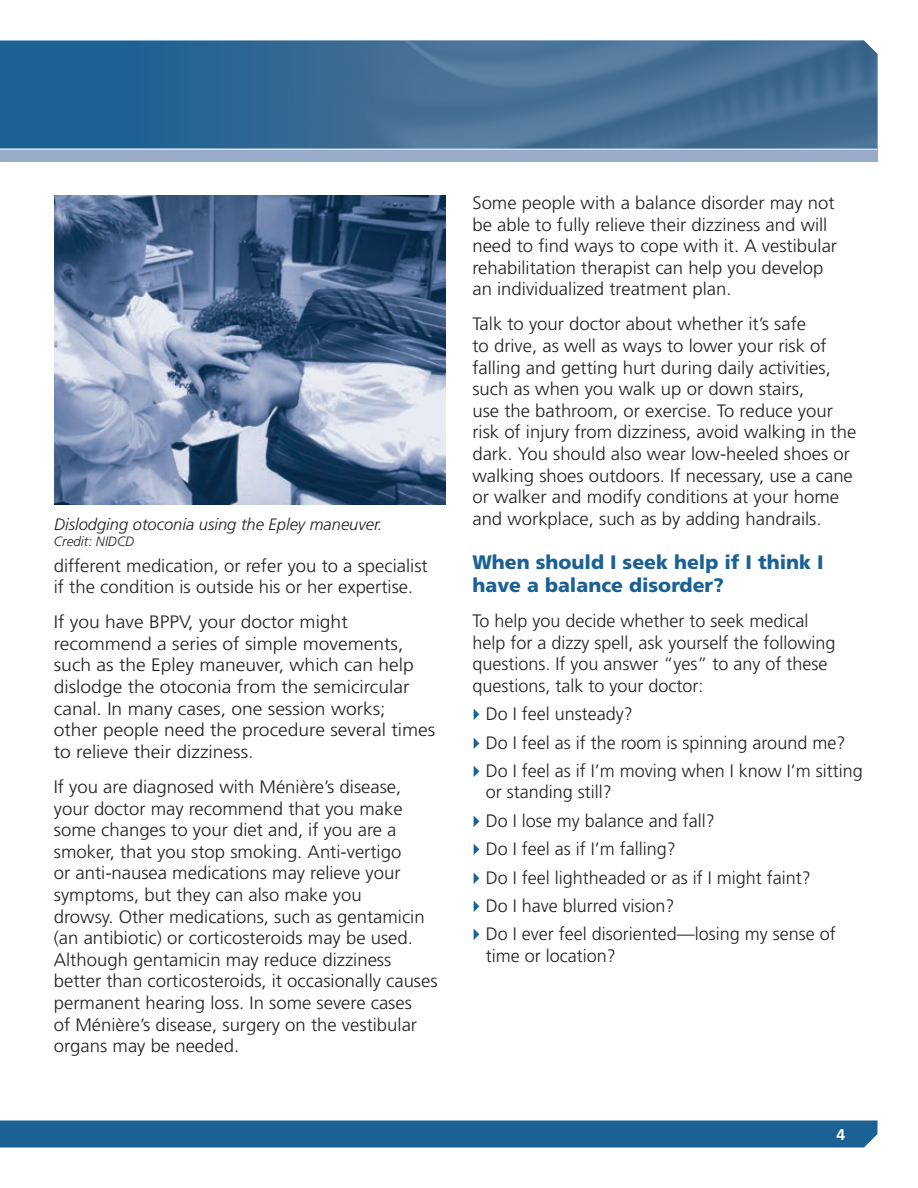
<style>
.page{position:relative;width:918px;height:1188px;background:#fff}
.page>*{position:absolute;margin:0;border:0;box-sizing:border-box;transform-origin:0 0}
.t1{font:900 19.5px/23.4px "Frutiger LT Std";color:#1b6194}
.t2{font:300 18px/21.6px "Frutiger LT Std";color:#231f20}
.t3{font:300 18px/21.6px "Frutiger LT Std";color:#231f20;scale:1.07 1}
.t4{font:italic 300 16.5px "Frutiger LT Std";color:#231f20}
.t5{font:700 15.75px "Frutiger LT Std";color:#fff}
.t6{font:italic 300 13.5px "Frutiger LT Std";color:#231f20}
</style>
<div class="page">
<svg style="left:0;top:1120px;width:878px;height:28px;background:#236798"></svg>
<img style="left:54px;top:195px;width:391px;height:309px">
<div style="left:0;top:148px;width:878px;height:14px;background:#98acc9"></div>
<hr style="left:0;top:147px;width:878px;height:3px;background:#fff">
<div style="left:0;top:40px;width:121px;height:108px;background:#1b6194"></div>
<img style="left:121px;top:40px;width:757px;height:108px">
<p class="t4" style="left:54px;top:515px;width:330px">Dislodging otoconia using the Epley maneuver.</p>
<p class="t6" style="left:54px;top:534px;width:82px">Credit: NIDCD</p>
<p class="t2" style="left:54px;top:576px;width:361px">if the condition is outside his or her expertise.</p>
<p class="t3" style="left:54px;top:612px;width:358px">If you have BPPV, your doctor might recommend a series of simple movements, such as the Epley maneuver, which can help dislodge the otoconia from the semicircular canal. In many cases, one session works;<br>other people need the procedure several times to relieve their dizziness.</p>
<p class="t2" style="left:54px;top:776px;width:385px">If you are diagnosed with Ménière’s disease, your doctor may recommend that you make some changes to your diet and, if you are a smoker, that you stop smoking. Anti-vertigo<br>or anti-nausea medications may relieve your symptoms, but they can also make you<br>drowsy. Other medications, such as gentamicin (an antibiotic) or corticosteroids may be used.<br>Although gentamicin may reduce dizziness better than corticosteroids, it occasionally causes permanent hearing loss. In some severe cases<br>of Ménière’s disease, surgery on the vestibular organs may be needed.</p>
<p class="t2" style="left:54px;top:555px;width:375px">different medication, or refer you to a specialist</p>
<p class="t2" style="left:472px;top:192px;width:366px">Some people with a balance disorder may not be able to fully relieve their dizziness and will need to find ways to cope with it. A vestibular rehabilitation therapist can help you develop an individualized treatment plan.</p>
<p class="t2" style="left:472px;top:314px;width:385px">Talk to your doctor about whether it’s safe<br>to drive, as well as ways to lower your risk of falling and getting hurt during daily activities, such as when you walk up or down stairs,<br>use the bathroom, or exercise. To reduce your risk of injury from dizziness, avoid walking in the dark. You should also wear low-heeled shoes or walking shoes outdoors. If necessary, use a cane or walker and modify conditions at your home and workplace, such as by adding handrails.</p>
<h2 class="t1" style="left:472px;top:550px;width:353px">When should I seek help if I think I have a balance disorder?</h2>
<p class="t2" style="left:472px;top:610px;width:365px">To help you decide whether to seek medical help for a dizzy spell, ask yourself the following questions. If you answer “yes” to any of these questions, talk to your doctor:</p>
<p class="t2" style="left:486px;top:703px;width:149px">Do I feel unsteady?</p>
<p class="t2" style="left:486px;top:732px;width:361px">Do I feel as if the room is spinning around me?</p>
<p class="t2" style="left:486px;top:760px;width:379px">Do I feel as if I’m moving when I know I’m sitting or standing still?</p>
<p class="t2" style="left:486px;top:810px;width:231px">Do I lose my balance and fall?</p>
<p class="t2" style="left:486px;top:838px;width:192px">Do I feel as if I’m falling?</p>
<p class="t2" style="left:486px;top:867px;width:327px">Do I feel lightheaded or as if I might faint?</p>
<p class="t2" style="left:486px;top:895px;width:190px">Do I have blurred vision?</p>
<p class="t2" style="left:486px;top:923px;width:352px">Do I ever feel disoriented—losing my sense of time or location?</p>
<p class="t5" style="left:836px;top:1126px;width:10px">4</p>
</div>
